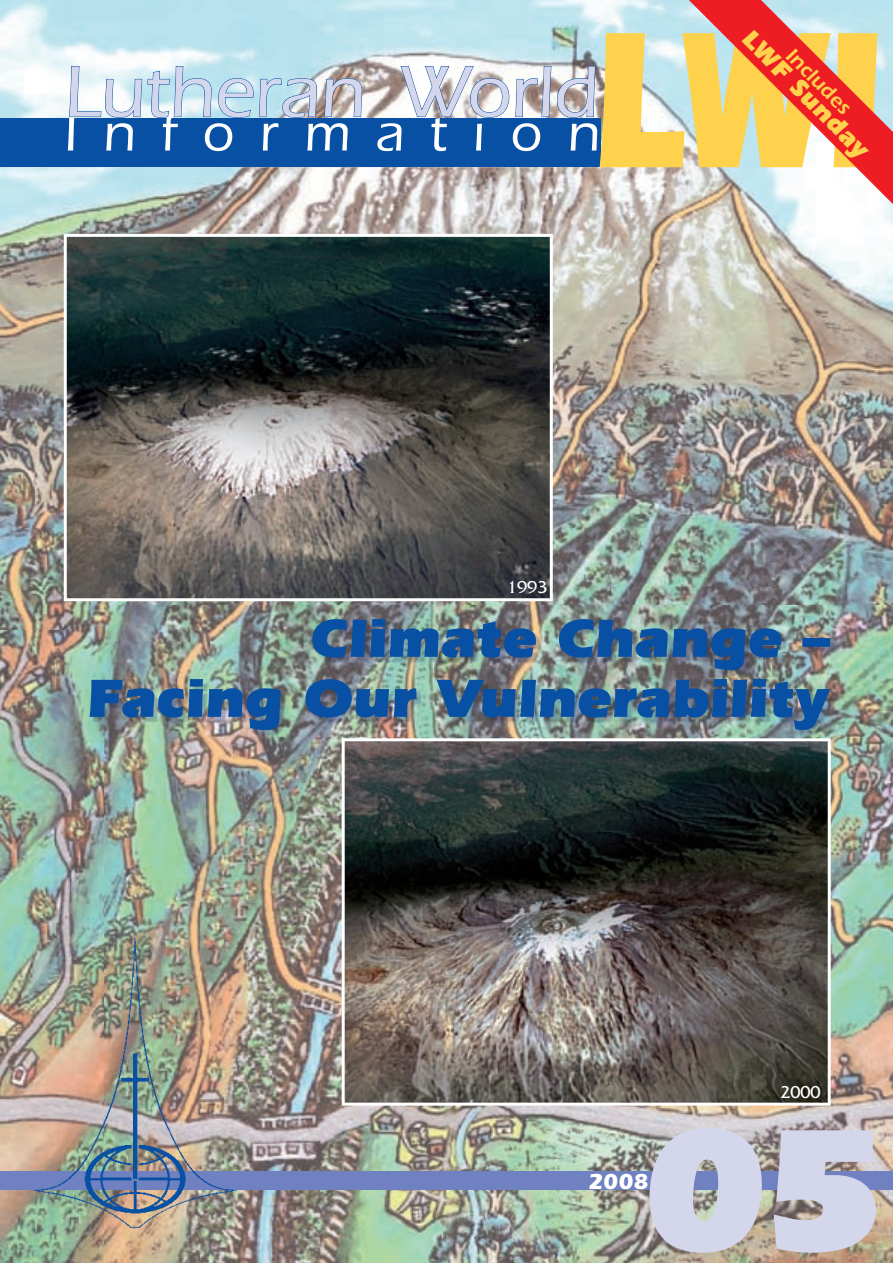
<style>
.page{position:relative;width:893px;height:1263px;background:#fff}
.page>*{position:absolute;margin:0;border:0;box-sizing:border-box;transform-origin:0 0}
.t1{font:900 201px "Itc Eras";color:#fed24c;scale:.73 1}
.t2{font:900 180px "Itc Eras";color:#d4d7ec}
.t3{font:500 75px "Itc Eras";color:#d4d7ec}
.t4{font:900 55.5px/60px "Itc Eras";letter-spacing:-.005em;color:#0850a3;text-align:right}
.t5{font:500 54px "Itc Eras";letter-spacing:.47em;color:#fff}
.t6{font:900 25.5px "Itc Eras";color:#fed24c}
.t7{font:700 22.5px "Itc Eras";color:#fff}
.t8{font:600 21px "Itc Eras";color:#fed24c}
.t9{font:18px "Friz Quadrata";color:#fff}
</style>
<div class="page">
<img style="left:0;top:0;width:893px;height:631px">
<img style="left:0;top:631px;width:104px;height:632px">
<img style="left:104px;top:737px;width:789px;height:526px">
<svg style="left:64px;top:234px;width:489px;height:367px;background:#4e5251"></svg>
<svg style="left:342px;top:738px;width:489px;height:368px;background:#52504c"></svg>
<div style="left:0;top:1172px;width:893px;height:18px;background:#6f81c0"></div>
<div style="left:0;top:118px;width:600px;height:49px;background:#0850a3"></div>
<svg style="left:69px;top:66px;width:143px;height:52px"></svg>
<svg style="left:218px;top:78px;width:99px;height:40px;background:#a8cadd"></svg>
<svg style="left:324px;top:78px;width:38px;height:39px"></svg>
<svg style="left:400px;top:66px;width:196px;height:52px"></svg>
<img style="left:32px;top:925px;width:222px;height:311px">
<svg style="left:645px;top:0;width:248px;height:256px"></svg>
<img style="left:64px;top:606px;width:829px;height:131px">
<p class="t6" style="left:757px;top:24px;width:170px;rotate:45deg">LWF Sunday</p>
<h1 class="t1" style="left:590px;top:-14px;width:401px">LWI</h1>
<p class="t8" style="left:798px;top:43px;width:84px;rotate:45deg">Includes</p>
<h3 class="t3" style="left:64px;top:50px;width:536px">Lutheran World</h3>
<p class="t5" style="left:64px;top:103px;width:537px">Information</p>
<p class="t9" style="left:507px;top:577px;width:42px">1993</p>
<p class="t4" style="left:86px;top:609px;width:745px">Climate Change –<br>Facing Our Vulnerability</p>
<p class="t9" style="left:780px;top:1082px;width:42px">2000</p>
<h2 class="t2" style="left:637px;top:1088px;width:251px">05</h2>
<p class="t7" style="left:588px;top:1169px;width:62px">2008</p>
</div>
